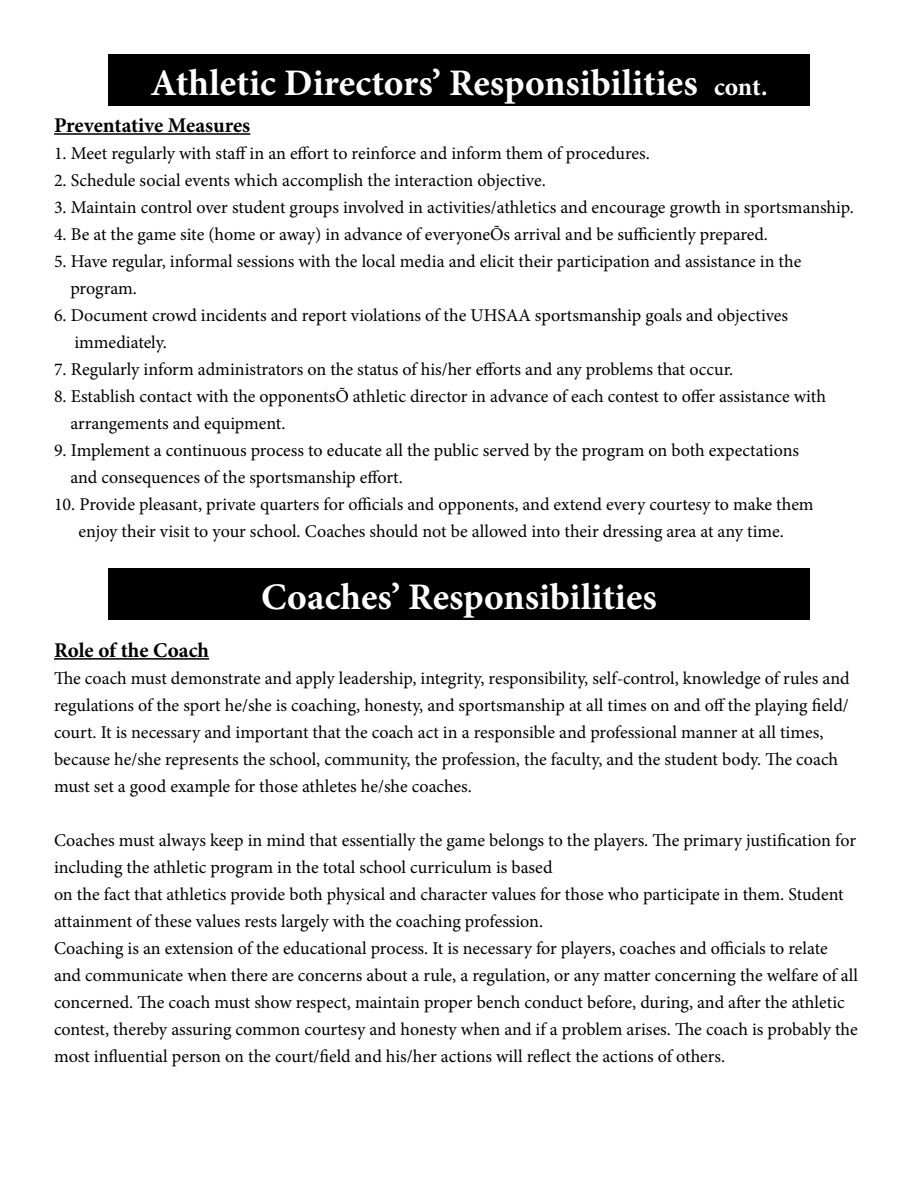
<style>
.page{position:relative;width:918px;height:1188px;background:#fff}
.page>*{position:absolute;margin:0;border:0;box-sizing:border-box;transform-origin:0 0}
.t1{font:700 37.5px "Minion Pro";letter-spacing:-.005em;color:#fff}
.t2{font:700 21px "Minion Pro";letter-spacing:-.01em;color:#000}
.t3{font:18px/27px "Minion Pro";color:#000}
.s1{font-size:25.5px}
</style>
<div class="page">
<div style="left:108px;top:54px;width:702px;height:52px;background:#000"></div>
<hr style="left:54px;top:133px;width:196px;height:2px;background:#000">
<div style="left:108px;top:568px;width:702px;height:52px;background:#000"></div>
<hr style="left:54px;top:658px;width:155px;height:2px;background:#000">
<h1 class="t1" style="left:150px;top:57px;width:619px">Athletic Directors’ Responsibilities <span class="s1">cont.</span></h1>
<p class="t2" style="left:54px;top:110px;width:198px">Preventative Measures</p>
<p class="t3" style="left:54px;top:140px;width:597px">1. Meet regularly with staff in an effort to reinforce and inform them of procedures.</p>
<p class="t3" style="left:54px;top:167px;width:493px">2. Schedule social events which accomplish the interaction objective.</p>
<p class="t3" style="left:54px;top:194px;width:801px">3. Maintain control over student groups involved in activities/athletics and encourage growth in sportsmanship.</p>
<p class="t3" style="left:54px;top:221px;width:716px">4. Be at the game site (home or away) in advance of everyoneÕs arrival and be sufficiently prepared.</p>
<p class="t3" style="left:70px;top:248px;width:733px;text-indent:-16px">5. Have regular, informal sessions with the local media and elicit their participation and assistance in the program.</p>
<p class="t3" style="left:74px;top:302px;width:715px;text-indent:-20px">6. Document crowd incidents and report violations of the UHSAA sportsmanship goals and objectives immediately.</p>
<p class="t3" style="left:54px;top:356px;width:681px">7. Regularly inform administrators on the status of his/her efforts and any problems that occur.</p>
<p class="t3" style="left:70px;top:383px;width:757px;text-indent:-16px">8. Establish contact with the opponentsÕ athletic director in advance of each contest to offer assistance with arrangements and equipment.</p>
<p class="t3" style="left:70px;top:437px;width:730px;text-indent:-16px">9. Implement a continuous process to educate all the public served by the program on both expectations and consequences of the sportsmanship effort.</p>
<p class="t3" style="left:54px;top:491px;width:761px;text-align:center">10. Provide pleasant, private quarters for officials and opponents, and extend every courtesy to make them enjoy their visit to your school. Coaches should not be allowed into their dressing area at any time.</p>
<h1 class="t1" style="left:261px;top:571px;width:397px">Coaches’ Responsibilities</h1>
<p class="t2" style="left:54px;top:635px;width:157px">Role of the Coach</p>
<p class="t3" style="left:54px;top:665px;width:797px">The coach must demonstrate and apply leadership, integrity, responsibility, self-control, knowledge of rules and regulations of the sport he/she is coaching, honesty, and sportsmanship at all times on and off the playing field/ court. It is necessary and important that the coach act in a responsible and professional manner at all times, because he/she represents the school, community, the profession, the faculty, and the student body. The coach must set a good example for those athletes he/she coaches.</p>
<p class="t3" style="left:54px;top:827px;width:806px">Coaches must always keep in mind that essentially the game belongs to the players. The primary justification for including the athletic program in the total school curriculum is based<br>on the fact that athletics provide both physical and character values for those who participate in them. Student attainment of these values rests largely with the coaching profession.<br>Coaching is an extension of the educational process. It is necessary for players, coaches and officials to relate and communicate when there are concerns about a rule, a regulation, or any matter concerning the welfare of all concerned. The coach must show respect, maintain proper bench conduct before, during, and after the athletic contest, thereby assuring common courtesy and honesty when and if a problem arises. The coach is probably the most influential person on the court/field and his/her actions will reflect the actions of others.</p>
</div>
